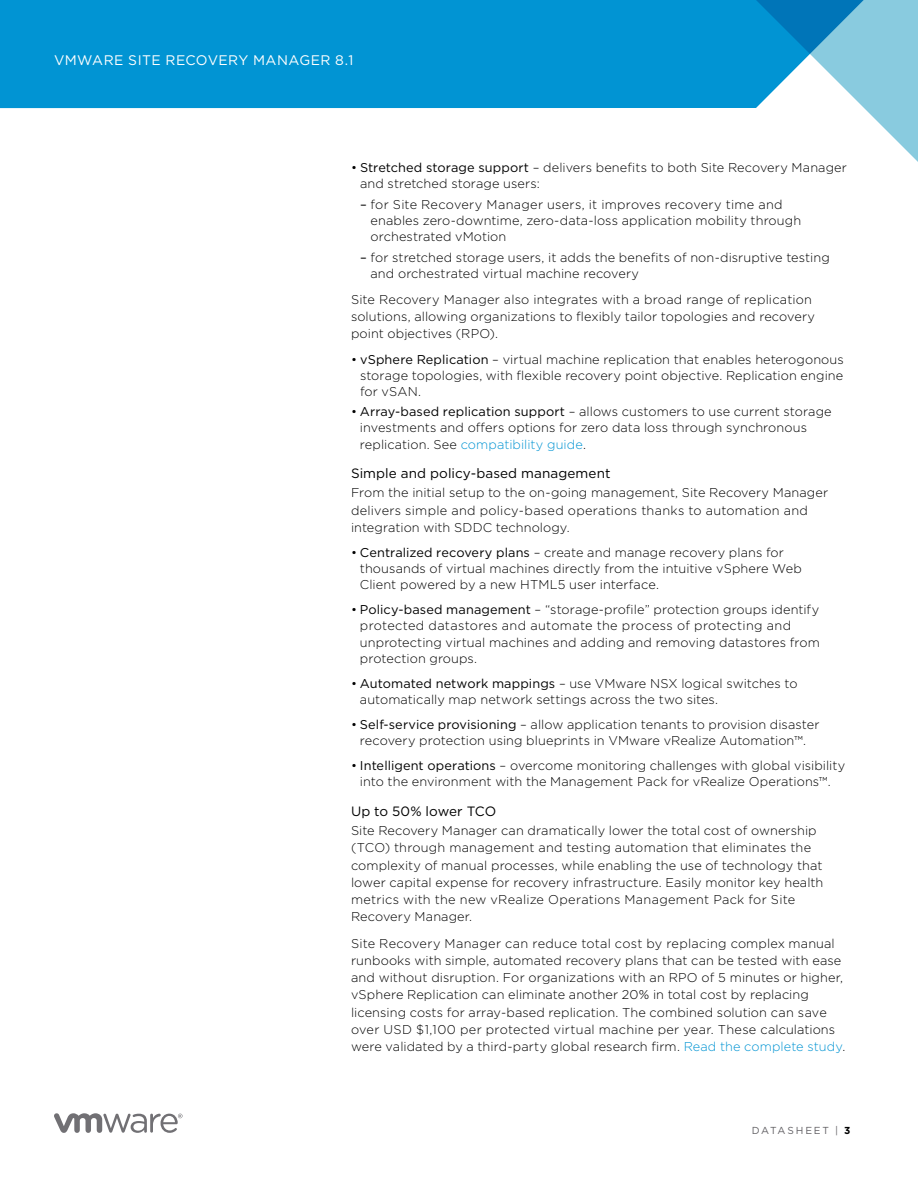
<style>
.page{position:relative;width:918px;height:1188px;background:#fff}
.page>*{position:absolute;margin:0;border:0;box-sizing:border-box;transform-origin:0 0}
.t1{font:13.8px "Gotham";letter-spacing:.03em;color:#fff}
.t2{font:13.5px "Gotham";letter-spacing:.005em;color:#000}
.t3{font:300 12.75px/16.2px "Gotham";letter-spacing:.01em;color:#000}
.t4{font:10.2px "Gotham";letter-spacing:.175em;color:#636165}
.s1{font-weight:400}
.s2{color:#0194d3}
.s3{font-weight:700;color:#000}
</style>
<div class="page">
<svg style="left:54px;top:1113px;width:129px;height:20px"></svg>
<div style="left:0;top:0;width:742px;height:108px;background:#0194d3"></div>
<svg style="left:742px;top:0;width:176px;height:162px"></svg>
<p class="t1" style="left:54px;top:51px;width:301px">VMWARE SITE RECOVERY MANAGER 8.1</p>
<p class="t3" style="left:360px;top:159px;width:489px;text-indent:-9px">• <span class="s1">Stretched storage support</span> – delivers benefits to both Site Recovery Manager and stretched storage users:</p>
<p class="t3" style="left:371px;top:196px;width:432px;text-indent:-11px"><span class="s1">–</span> for Site Recovery Manager users, it improves recovery time and enables zero-downtime, zero-data-loss application mobility through orchestrated vMotion</p>
<p class="t3" style="left:371px;top:249px;width:461px;text-indent:-11px"><span class="s1">–</span> for stretched storage users, it adds the benefits of non-disruptive testing and orchestrated virtual machine recovery</p>
<p class="t3" style="left:351px;top:291px;width:466px;line-height:17.2px">Site Recovery Manager also integrates with a broad range of replication solutions, allowing organizations to flexibly tailor topologies and recovery point objectives (RPO).</p>
<p class="t3" style="left:360px;top:351px;width:485px;text-align:justify;text-indent:-9px">• <span class="s1">vSphere Replication</span> – virtual machine replication that enables heterogonous storage topologies, with flexible recovery point objective. Replication engine for vSAN.</p>
<p class="t3" style="left:360px;top:403px;width:473px;text-indent:-9px">• <span class="s1">Array-based replication support</span> – allows customers to use current storage investments and offers options for zero data loss through synchronous replication. See <span class="s2">compatibility guide</span>.</p>
<p class="t2" style="left:351px;top:465px;width:261px">Simple and policy-based management</p>
<p class="t3" style="left:351px;top:484px;width:479px;line-height:17.2px">From the initial setup to the on-going management, Site Recovery Manager delivers simple and policy-based operations thanks to automation and integration with SDDC technology.</p>
<p class="t3" style="left:360px;top:544px;width:443px;text-indent:-9px">• <span class="s1">Centralized recovery plans</span> – create and manage recovery plans for thousands of virtual machines directly from the intuitive vSphere Web<br>Client powered by a new HTML5 user interface.</p>
<p class="t3" style="left:360px;top:601px;width:461px;text-indent:-9px">• <span class="s1">Policy-based management</span> – “storage-profile” protection groups identify protected datastores and automate the process of protecting and unprotecting virtual machines and adding and removing datastores from protection groups.</p>
<p class="t3" style="left:360px;top:675px;width:439px;text-indent:-9px">• <span class="s1">Automated network mappings</span> – use VMware NSX logical switches to automatically map network settings across the two sites.</p>
<p class="t3" style="left:351px;top:716px;width:470px;text-align:center">• <span class="s1">Self-service provisioning</span> – allow application tenants to provision disaster recovery protection using blueprints in VMware vRealize Automation™.</p>
<p class="t3" style="left:351px;top:757px;width:496px;text-align:center">• <span class="s1">Intelligent operations</span> – overcome monitoring challenges with global visibility into the environment with the Management Pack for vRealize Operations™.</p>
<p class="t2" style="left:351px;top:802px;width:147px">Up to 50% lower TCO</p>
<p class="t3" style="left:351px;top:822px;width:474px;line-height:17.2px">Site Recovery Manager can dramatically lower the total cost of ownership (TCO) through management and testing automation that eliminates the complexity of manual processes, while enabling the use of technology that lower capital expense for recovery infrastructure. Easily monitor key health metrics with the new vRealize Operations Management Pack for Site Recovery Manager.</p>
<p class="t3" style="left:351px;top:934px;width:496px;line-height:17.2px">Site Recovery Manager can reduce total cost by replacing complex manual runbooks with simple, automated recovery plans that can be tested with ease and without disruption. For organizations with an RPO of 5 minutes or higher, vSphere Replication can eliminate another 20% in total cost by replacing licensing costs for array-based replication. The combined solution can save over USD $1,100 per protected virtual machine per year. These calculations were validated by a third-party global research firm. <span class="s2">Read the complete study</span>.</p>
<p class="t4" style="left:752px;top:1124px;width:100px">DATASHEET | <span class="s3">3</span></p>
</div>
